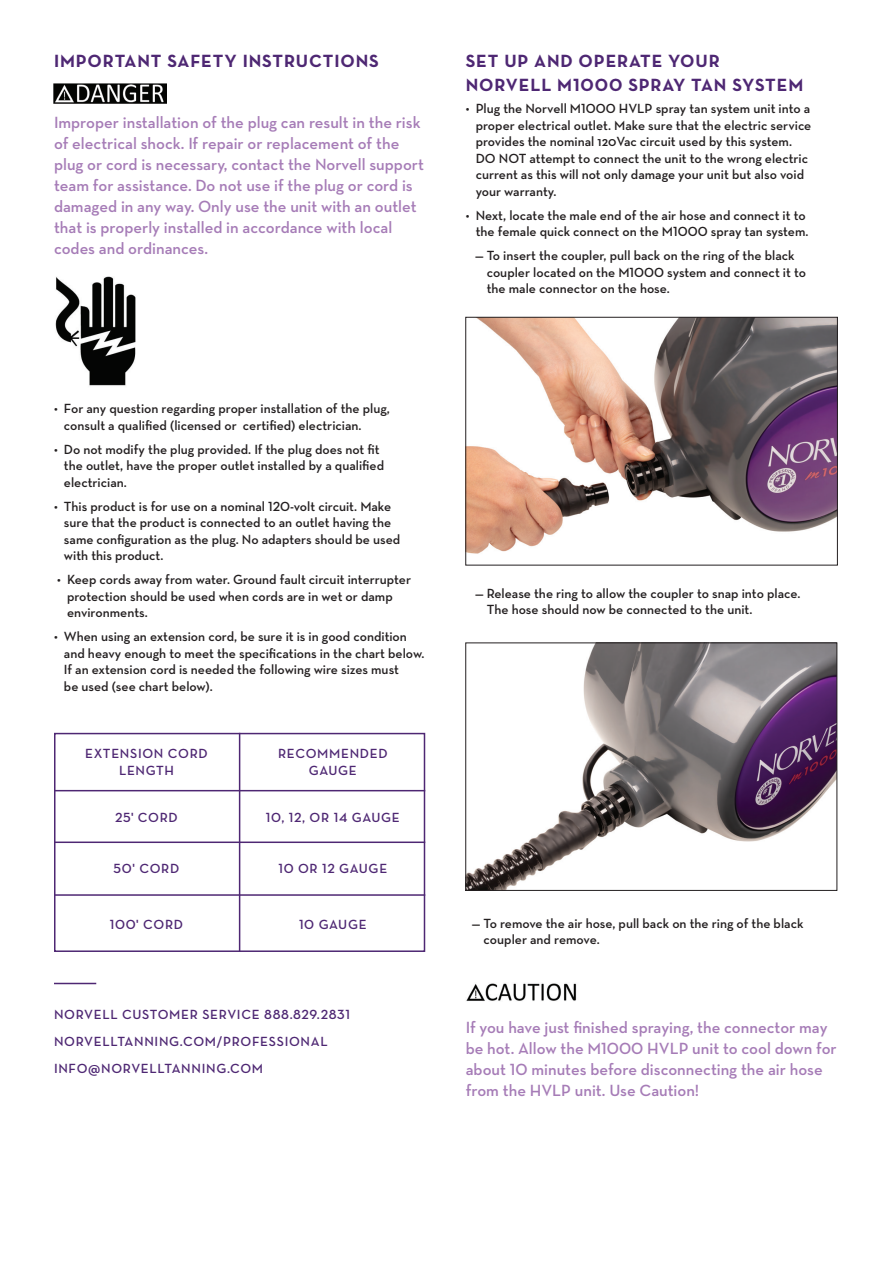
<style>
.page{position:relative;width:891px;height:1264px;background:#fff}
.page>*{position:absolute;margin:0;border:0;box-sizing:border-box;transform-origin:0 0}
.t1{font:700 18px/24px "Neutra Text";letter-spacing:.05em;color:#4e2773}
.t2{font:600 16.5px/21px "Neutra Text";color:#a67cb7}
.t3{font:600 13.5px/16.5px "Neutra Text";color:#231f20}
.t4{font:600 13.5px/16.5px "Neutra Text";letter-spacing:.05em;color:#4e2773;text-align:center}
.t5{font:13.5px "Neutra Text Demi Alt";letter-spacing:.05em;color:#4e2773}
.s1{font-family:"Neutra Text Bold Alt";font-weight:400}
.s2{font-family:"Neutra Text Demi Alt";font-weight:400}
.s3{font-family:"Neutra Text";font-weight:600}
</style>
<div class="page">
<img style="left:54px;top:84px;width:112px;height:19px">
<img style="left:55px;top:276px;width:81px;height:110px">
<div style="left:54px;top:733px;width:371px;height:219px;border:2px solid #4e2773"></div>
<hr style="left:54px;top:790px;width:371px;height:1px;background:#4e2773">
<hr style="left:239px;top:733px;width:1px;height:219px;background:#4e2773">
<hr style="left:54px;top:841px;width:371px;height:2px;background:#4e2773">
<hr style="left:54px;top:894px;width:371px;height:1px;background:#4e2773">
<hr style="left:54px;top:982px;width:42px;height:2px;background:#4e2773">
<img style="left:466px;top:983px;width:111px;height:18px">
<img style="left:468px;top:319px;width:368px;height:235px">
<div style="left:466px;top:317px;width:372px;height:248px;border:1px solid #231f20"></div>
<img style="left:468px;top:645px;width:367px;height:243px">
<div style="left:466px;top:643px;width:371px;height:247px;border:1px solid #231f20"></div>
<p class="t1" style="left:54px;top:48px;width:326px">IMPORTANT SAFETY INSTRUCTIONS</p>
<p class="t2" style="left:54px;top:112px;width:372px">Improper installation of the plug can result in the risk of electrical shock. If repair or replacement of the plug or cord is necessary, contact the Norvell support team for assistance. Do not use if the plug or cord is damaged in any way. Only use the unit with an outlet that is properly installed in accordance with local codes and ordinances.</p>
<p class="t1" style="left:466px;top:48px;width:339px">SET UP AND OPERATE YOUR<br>NORVELL M<span class="s1">1000</span> SPRAY TAN SYSTEM</p>
<p class="t3" style="left:476px;top:100px;width:337px;text-indent:-10px">• Plug the Norvell M<span class="s2">1000</span> HVLP spray tan system unit into a proper electrical outlet. Make sure that the electric service provides the nominal 120Vac circuit used by this system.<br>DO NOT attempt to connect the unit to the wrong electric current as this will not only damage your unit but also void your warranty.</p>
<p class="t3" style="left:466px;top:207px;width:344px;text-align:right">• Next, locate the male end of the air hose and connect it to the female quick connect on the M<span class="s2">1000</span> spray tan system.</p>
<p class="t3" style="left:487px;top:247px;width:321px;text-indent:-12px">— To insert the coupler, pull back on the ring of the black coupler located on the M<span class="s2">1000</span> system and connect it to the male connector on the hose.</p>
<p class="t3" style="left:64px;top:400px;width:328px;text-indent:-10px">• For any question regarding proper installation of the plug, consult a qualified (licensed or certified) electrician.</p>
<p class="t3" style="left:64px;top:441px;width:322px;text-indent:-10px">• Do not modify the plug provided. If the plug does not fit the outlet, have the proper outlet installed by a qualified electrician.</p>
<p class="t3" style="left:64px;top:498px;width:338px;text-indent:-10px">• This product is for use on a nominal <span class="s2">120</span>-volt circuit. Make sure that the product is connected to an outlet having the same configuration as the plug. No adapters should be used with this product.</p>
<p class="t3" style="left:67px;top:571px;width:346px;text-indent:-10px">• Keep cords away from water. Ground fault circuit interrupter protection should be used when cords are in wet or damp environments.</p>
<p class="t3" style="left:64px;top:628px;width:362px;text-indent:-10px">• When using an extension cord, be sure it is in good condition and heavy enough to meet the specifications in the chart below.<br>If an extension cord is needed the following wire sizes must<br>be used (see chart below).</p>
<p class="t4" style="left:85px;top:745px;width:124px">EXTENSION CORD<br>LENGTH</p>
<p class="t4" style="left:278px;top:745px;width:111px">RECOMMENDED<br>GAUGE</p>
<p class="t4" style="left:115px;top:809px;width:64px"><span class="s2">25'</span> CORD</p>
<p class="t5" style="left:266px;top:809px;width:135px">10, 12, <span class="s3">OR</span> 14 <span class="s3">GAUGE</span></p>
<p class="t4" style="left:114px;top:860px;width:67px"><span class="s2">50'</span> CORD</p>
<p class="t4" style="left:278px;top:860px;width:110px"><span class="s2">10</span> OR <span class="s2">12</span> GAUGE</p>
<p class="t5" style="left:110px;top:916px;width:75px">100' <span class="s3">CORD</span></p>
<p class="t4" style="left:299px;top:915px;width:69px"><span class="s2">10</span> GAUGE</p>
<p class="t4" style="left:54px;top:1006px;width:298px">NORVELL CUSTOMER SERVICE <span class="s2">888.829.2831</span></p>
<p class="t4" style="left:54px;top:1033px;width:275px">NORVELLTANNING.COM/PROFESSIONAL</p>
<p class="t4" style="left:54px;top:1060px;width:211px">INFO@NORVELLTANNING.COM</p>
<p class="t3" style="left:487px;top:585px;width:315px;text-indent:-12px">— Release the ring to allow the coupler to snap into place.<br>The hose should now be connected to the unit.</p>
<p class="t3" style="left:484px;top:915px;width:321px;text-indent:-12px">— To remove the air hose, pull back on the ring of the black coupler and remove.</p>
<p class="t2" style="left:466px;top:1016px;width:372px">If you have just finished spraying, the connector may be hot. Allow the M<span class="s2">1000</span> HVLP unit to cool down for about <span class="s2">10</span> minutes before disconnecting the air hose from the HVLP unit. Use Caution!</p>
</div>
